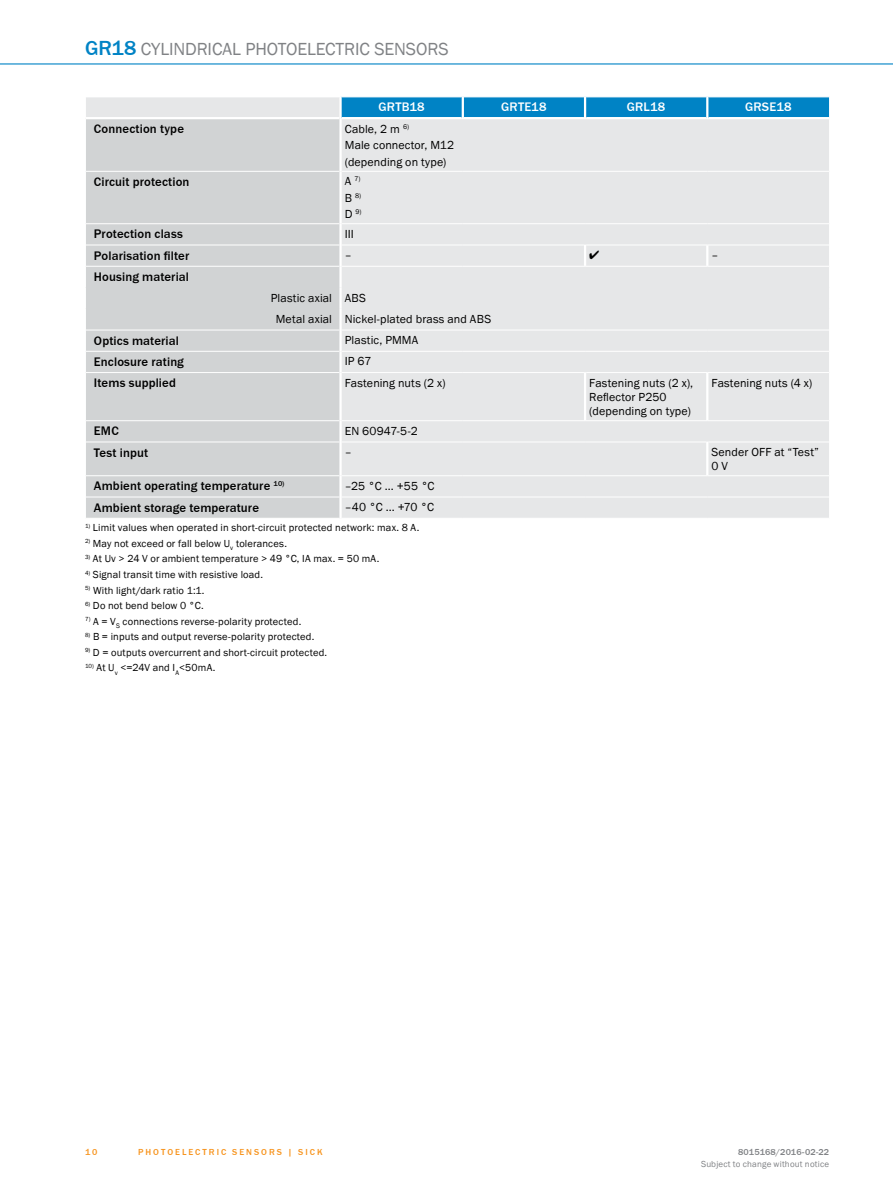
<style>
.page{position:relative;width:893px;height:1188px;background:#fff}
.page>*{position:absolute;margin:0;border:0;box-sizing:border-box;transform-origin:0 0}
.t1{font:18px "SICK Franklin";color:#808285}
.t2{font:500 12.75px "SICK Franklin";letter-spacing:.01em;color:#000}
.t3{font:500 12.75px "SICK Franklin";letter-spacing:.015em;color:#fff}
.t4{font:12px/14.4px "SICK Franklin";letter-spacing:.01em;color:#000}
.t5{font:12px "SICK Symbols OT";color:#000}
.t6{font:10.5px "SICK Franklin";letter-spacing:.015em;color:#000}
.t7{font:9px "SICK Franklin";letter-spacing:.02em;color:#808285}
.t8{font:500 9px "SICK Franklin";letter-spacing:.225em;color:#f7941e}
.t9{font:500 9px "SICK Franklin";letter-spacing:.02em;color:#808285}
.t10{font:6.9px "SICK Franklin";color:#000}
.s1{font-weight:500;font-size:21px;color:#0083c5}
.s2{font-size:12px}
</style>
<div class="page">
<hr style="left:0;top:63px;width:893px;height:2px;background:#0083c5">
<div style="left:85px;top:97px;width:256px;height:21px;background:#e6e7e8"></div>
<div style="left:86px;top:119px;width:253px;height:399px;background:#d1d3d4"></div>
<div style="left:342px;top:119px;width:487px;height:399px;background:#e6e7e8"></div>
<hr style="left:86px;top:97px;width:253px;height:1px;background:#fff">
<svg style="left:85px;top:97px;width:1px;height:21px"></svg>
<hr style="left:86px;top:117px;width:253px;height:2px;background:#fff">
<hr style="left:339px;top:97px;width:3px;height:21px;background:#fff">
<svg style="left:341px;top:97px;width:489px;height:21px;background:#118bc8"></svg>
<hr style="left:706px;top:97px;width:2px;height:22px;background:#fff">
<hr style="left:708px;top:117px;width:121px;height:2px;background:#fff">
<hr style="left:86px;top:171px;width:253px;height:1px;background:#fff">
<hr style="left:86px;top:223px;width:253px;height:1px;background:#fff">
<hr style="left:86px;top:245px;width:253px;height:1px;background:#fff">
<hr style="left:706px;top:245px;width:2px;height:21px;background:#fff">
<hr style="left:86px;top:266px;width:253px;height:1px;background:#fff">
<hr style="left:86px;top:330px;width:253px;height:1px;background:#fff">
<hr style="left:86px;top:351px;width:253px;height:1px;background:#fff">
<hr style="left:86px;top:372px;width:253px;height:1px;background:#fff">
<hr style="left:706px;top:373px;width:2px;height:47px;background:#fff">
<hr style="left:86px;top:420px;width:253px;height:1px;background:#fff">
<hr style="left:86px;top:442px;width:253px;height:1px;background:#fff">
<hr style="left:86px;top:475px;width:253px;height:1px;background:#fff">
<hr style="left:86px;top:497px;width:253px;height:1px;background:#fff">
<hr style="left:342px;top:223px;width:121px;height:1px;background:#fff">
<hr style="left:463px;top:223px;width:122px;height:1px;background:#fff">
<hr style="left:585px;top:223px;width:122px;height:1px;background:#fff">
<hr style="left:707px;top:223px;width:122px;height:1px;background:#fff">
<hr style="left:586px;top:245px;width:121px;height:1px;background:#fff">
<hr style="left:707px;top:245px;width:122px;height:1px;background:#fff">
<hr style="left:342px;top:245px;width:121px;height:1px;background:#fff">
<hr style="left:463px;top:245px;width:121px;height:1px;background:#fff">
<hr style="left:584px;top:245px;width:2px;height:21px;background:#fff">
<hr style="left:342px;top:266px;width:121px;height:1px;background:#fff">
<hr style="left:463px;top:266px;width:122px;height:1px;background:#fff">
<hr style="left:585px;top:266px;width:122px;height:1px;background:#fff">
<hr style="left:707px;top:266px;width:122px;height:1px;background:#fff">
<hr style="left:342px;top:330px;width:121px;height:1px;background:#fff">
<hr style="left:463px;top:330px;width:122px;height:1px;background:#fff">
<hr style="left:585px;top:330px;width:122px;height:1px;background:#fff">
<hr style="left:707px;top:330px;width:122px;height:1px;background:#fff">
<hr style="left:342px;top:351px;width:121px;height:1px;background:#fff">
<hr style="left:463px;top:351px;width:122px;height:1px;background:#fff">
<hr style="left:585px;top:351px;width:122px;height:1px;background:#fff">
<hr style="left:707px;top:351px;width:122px;height:1px;background:#fff">
<hr style="left:586px;top:372px;width:121px;height:1px;background:#fff">
<hr style="left:707px;top:372px;width:122px;height:1px;background:#fff">
<hr style="left:342px;top:372px;width:121px;height:1px;background:#fff">
<hr style="left:463px;top:372px;width:121px;height:1px;background:#fff">
<hr style="left:584px;top:372px;width:2px;height:48px;background:#fff">
<hr style="left:342px;top:420px;width:121px;height:1px;background:#fff">
<hr style="left:463px;top:420px;width:122px;height:1px;background:#fff">
<hr style="left:585px;top:420px;width:122px;height:1px;background:#fff">
<hr style="left:707px;top:420px;width:122px;height:1px;background:#fff">
<hr style="left:708px;top:442px;width:121px;height:1px;background:#fff">
<hr style="left:342px;top:442px;width:121px;height:1px;background:#fff">
<hr style="left:463px;top:442px;width:122px;height:1px;background:#fff">
<hr style="left:585px;top:442px;width:121px;height:1px;background:#fff">
<hr style="left:706px;top:442px;width:2px;height:33px;background:#fff">
<hr style="left:342px;top:475px;width:121px;height:1px;background:#fff">
<hr style="left:463px;top:475px;width:122px;height:1px;background:#fff">
<hr style="left:585px;top:475px;width:122px;height:1px;background:#fff">
<hr style="left:707px;top:475px;width:122px;height:1px;background:#fff">
<hr style="left:342px;top:497px;width:121px;height:1px;background:#fff">
<hr style="left:463px;top:497px;width:122px;height:1px;background:#fff">
<hr style="left:585px;top:497px;width:122px;height:1px;background:#fff">
<hr style="left:707px;top:497px;width:122px;height:1px;background:#fff">
<hr style="left:342px;top:171px;width:121px;height:1px;background:#fff">
<hr style="left:463px;top:171px;width:122px;height:1px;background:#fff">
<hr style="left:585px;top:171px;width:122px;height:1px;background:#fff">
<hr style="left:707px;top:171px;width:122px;height:1px;background:#fff">
<h1 class="t1" style="left:85px;top:38px;width:77px"><span class="s1">GR18</span> Cylindrical</h1>
<h1 class="t1" style="left:246px;top:38px;width:11px">photoelectric</h1>
<h1 class="t1" style="left:374px;top:38px;width:12px">sensors</h1>
<p class="t3" style="left:379px;top:99px;width:48px">GRTB18</p>
<p class="t3" style="left:501px;top:99px;width:47px">GRTE18</p>
<p class="t3" style="left:627px;top:99px;width:40px">GRL18</p>
<p class="t3" style="left:745px;top:99px;width:48px">GRSE18</p>
<p class="t2" style="left:94px;top:121px;width:92px">Connection type</p>
<p class="t4" style="left:345px;top:121px;width:111px;line-height:16.5px">Cable, 2 m <sup>6)<br></sup>Male connector, M12 (depending on type)</p>
<p class="t2" style="left:94px;top:174px;width:97px">Circuit protection</p>
<p class="t10" style="left:345px;top:175px;width:17px"><span class="s2">A</span> 7)</p>
<p class="t10" style="left:345px;top:191px;width:18px"><span class="s2">B</span> 8)</p>
<p class="t10" style="left:345px;top:208px;width:18px"><span class="s2">D</span> 9)</p>
<p class="t2" style="left:94px;top:226px;width:91px">Protection class</p>
<p class="t4" style="left:345px;top:227px;width:11px">III</p>
<p class="t2" style="left:94px;top:247px;width:97px">Polarisation filter</p>
<p class="t4" style="left:345px;top:248px;width:9px">–</p>
<p class="t5" style="left:589px;top:250px;width:12px">●</p>
<p class="t4" style="left:712px;top:248px;width:9px">–</p>
<p class="t2" style="left:94px;top:269px;width:97px">Housing material</p>
<p class="t4" style="left:276px;top:287px;width:217px;line-height:21.3px;text-indent:-5px">Plastic axial ABS<br>Metal axial Nickel-plated brass and ABS</p>
<p class="t2" style="left:94px;top:332px;width:87px">Optics material</p>
<p class="t4" style="left:345px;top:333px;width:75px">Plastic, PMMA</p>
<p class="t2" style="left:94px;top:354px;width:91px">Enclosure rating</p>
<p class="t4" style="left:345px;top:354px;width:28px">IP 67</p>
<p class="t2" style="left:94px;top:375px;width:84px">Items supplied</p>
<p class="t4" style="left:345px;top:376px;width:102px">Fastening nuts (2 x)</p>
<p class="t4" style="left:589px;top:376px;width:105px">Fastening nuts (2 x),<br>Reflector P250 (depending on type)</p>
<p class="t4" style="left:712px;top:376px;width:102px">Fastening nuts (4 x)</p>
<p class="t2" style="left:94px;top:423px;width:26px">EMC</p>
<p class="t4" style="left:345px;top:424px;width:74px">EN 60947-5-2</p>
<p class="t2" style="left:94px;top:444px;width:56px">Test input</p>
<p class="t4" style="left:345px;top:445px;width:9px">–</p>
<p class="t4" style="left:712px;top:445px;width:109px">Sender OFF at “Test”<br>0V</p>
<p class="t2" style="left:94px;top:478px;width:192px">Ambient operating temperature <sup>10)</sup></p>
<p class="t4" style="left:345px;top:479px;width:91px">–25 °C ... +55 °C</p>
<p class="t2" style="left:94px;top:499px;width:167px">Ambient storage temperature</p>
<p class="t4" style="left:345px;top:500px;width:91px">–40 °C ... +70 °C</p>
<p class="t6" style="left:85px;top:521px;width:336px"><sup>1)</sup> Limit values when operated in short-circuit protected network: max. 8 A.</p>
<p class="t6" style="left:85px;top:537px;width:203px"><sup>2)</sup> May not exceed or fall below U<sub>v</sub> tolerances.</p>
<p class="t6" style="left:85px;top:552px;width:296px"><sup>3)</sup> At Uv &gt; 24 V or ambient temperature &gt; 49 °C, IA max. = 50 mA.</p>
<p class="t6" style="left:85px;top:568px;width:179px"><sup>4)</sup> Signal transit time with resistive load.</p>
<p class="t6" style="left:85px;top:584px;width:121px"><sup>5)</sup> With light/dark ratio 1:1.</p>
<p class="t6" style="left:85px;top:599px;width:120px"><sup>6)</sup> Do not bend below 0 °C.</p>
<p class="t6" style="left:85px;top:615px;width:218px"><sup>7)</sup> A = V<sub>S</sub> connections reverse-polarity protected.</p>
<p class="t6" style="left:85px;top:630px;width:231px"><sup>8)</sup> B = inputs and output reverse-polarity protected.</p>
<p class="t6" style="left:85px;top:646px;width:244px"><sup>9)</sup> D = outputs overcurrent and short-circuit protected.</p>
<p class="t6" style="left:85px;top:661px;width:132px"><sup>10)</sup> At U<sub>v</sub> &lt;=24V and I<sub>A</sub>&lt;50mA.</p>
<p class="t8" style="left:85px;top:1146px;width:14px">10</p>
<p class="t8" style="left:138px;top:1146px;width:15px">Photoelectric</p>
<p class="t8" style="left:232px;top:1146px;width:30px">se nsors</p>
<p class="t8" style="left:288px;top:1146px;width:36px">| SICK</p>
<p class="t9" style="left:738px;top:1146px;width:93px">8015168/2016-02-22</p>
<p class="t7" style="left:701px;top:1159px;width:130px">Subject to change without notice</p>
</div>
